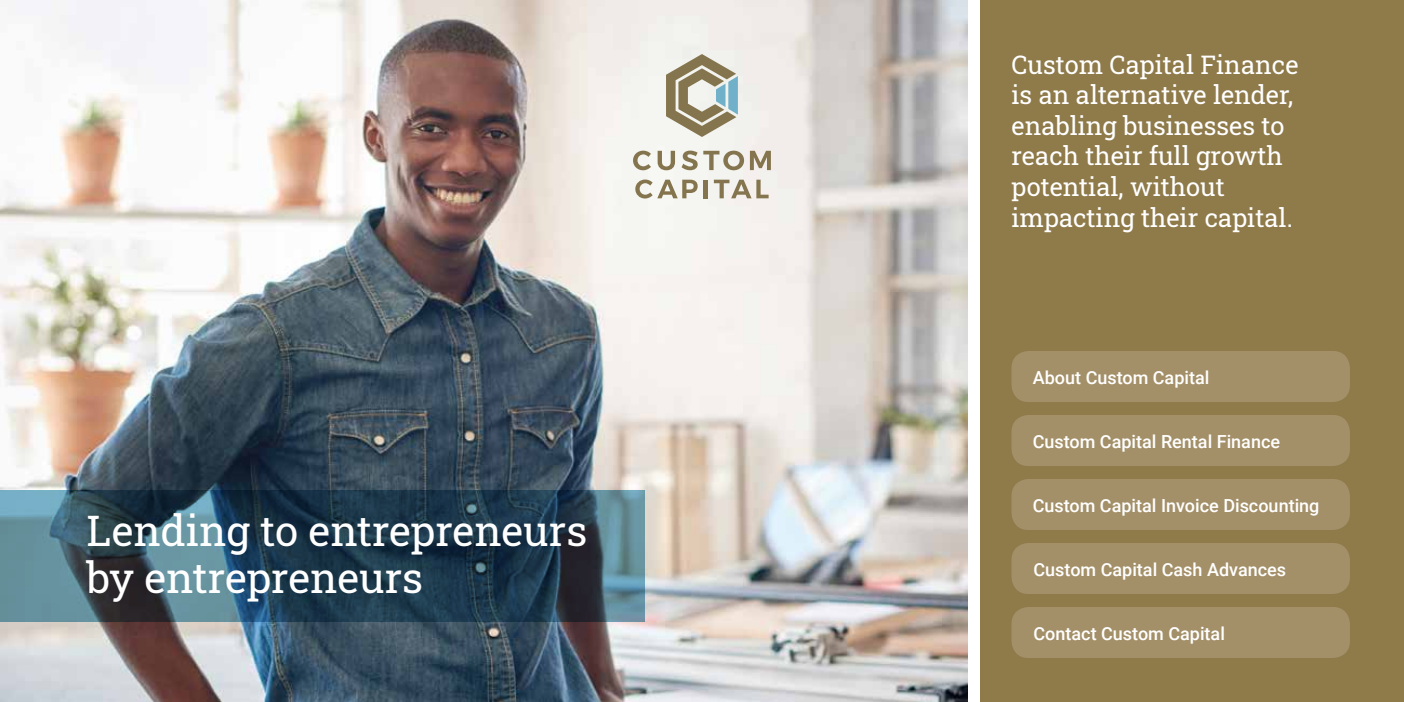
<style>
.page{position:relative;width:1404px;height:702px;background:#fff}
.page>*{position:absolute;margin:0;border:0;box-sizing:border-box;transform-origin:0 0}
.t1{font:42px/46.5px "Roboto Slab";color:#fff}
.t2{font:25.5px/30.6px "Roboto Slab";color:#fff}
.t3{font:500 18px "Roboto";color:#fff}
</style>
<div class="page">
<div style="left:980px;top:0;width:423px;height:702px;background:#8f7a4a"></div>
<div style="left:1011px;top:415px;width:338px;height:51px;background:#a49068;border-radius:17px"></div>
<img style="left:0;top:0;width:967px;height:702px">
<svg style="left:666px;top:54px;width:71px;height:83px"></svg>
<svg style="left:633px;top:151px;width:18px;height:19px"></svg>
<svg style="left:657px;top:151px;width:18px;height:19px"></svg>
<svg style="left:681px;top:151px;width:16px;height:19px"></svg>
<svg style="left:703px;top:151px;width:67px;height:19px"></svg>
<svg style="left:635px;top:179px;width:62px;height:19px"></svg>
<hr style="left:703px;top:180px;width:4px;height:18px;background:#85754e">
<svg style="left:713px;top:180px;width:55px;height:18px"></svg>
<svg style="left:0;top:490px;width:645px;height:132px;background:#325061"></svg>
<div style="left:1011px;top:351px;width:338px;height:51px;background:#a49068;border-radius:17px"></div>
<div style="left:1011px;top:479px;width:338px;height:51px;background:#a49068;border-radius:17px"></div>
<div style="left:1011px;top:543px;width:338px;height:51px;background:#a49068;border-radius:17px"></div>
<div style="left:1011px;top:607px;width:338px;height:51px;background:#a49068;border-radius:17px"></div>
<h1 class="t1" style="left:86px;top:506px;width:502px">Lending to entrepreneurs by entrepreneurs</h1>
<p class="t2" style="left:1011px;top:48px;width:288px">Custom Capital Finance is an alternative lender, enabling businesses to reach their full growth potential, without impacting their capital.</p>
<p class="t3" style="left:1032px;top:365px;width:178px">About Custom Capital</p>
<p class="t3" style="left:1032px;top:429px;width:249px">Custom Capital Rental Finance</p>
<p class="t3" style="left:1032px;top:493px;width:288px">Custom Capital Invoice Discounting</p>
<p class="t3" style="left:1033px;top:556px;width:254px">Custom Capital Cash Advances</p>
<p class="t3" style="left:1033px;top:620px;width:193px">Contact Custom Capital</p>
</div>
